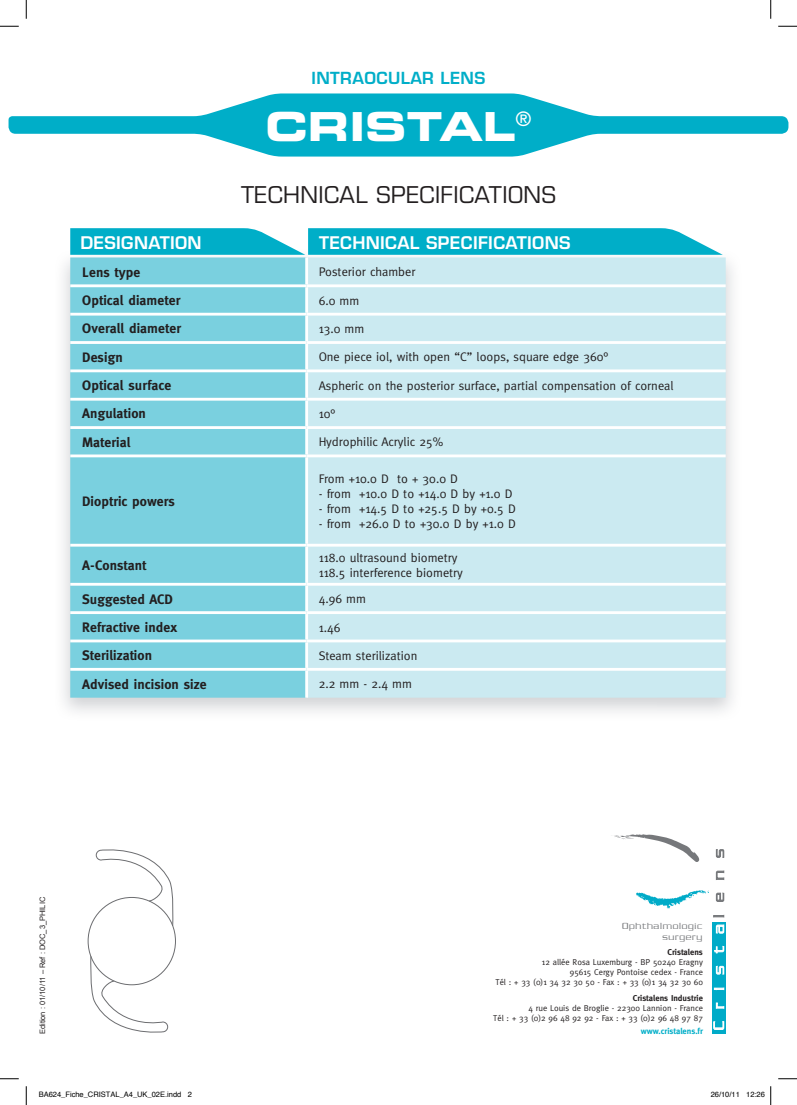
<style>
.page{position:relative;width:797px;height:1105px;background:#fff}
.page>*{position:absolute;margin:0;border:0;box-sizing:border-box;transform-origin:0 0}
.t1{font:40px "Eurostile Bold Extended Two";color:#fff}
.t2{font:22.5px "Eurostile";letter-spacing:.02em;color:#231f20}
.t3{font:600 17px "Eurostile";letter-spacing:.02em;color:#fff}
.t4{font:600 16.25px "Eurostile";letter-spacing:.025em;color:#00aec8}
.t5{font:700 13.75px "Meta";letter-spacing:.005em;color:#231f20}
.t6{font:12.5px/15px "Meta";color:#231f20}
.t7{font:300 9.62px/11.5px "Serpentine";letter-spacing:.075em;color:#76787b;text-align:right}
.t8{font:8.5px/10.2px "Meta";color:#231f20;text-align:right}
.t9{font:700 8.5px "Meta";color:#231f20}
.t10{font:700 8.5px "Meta";color:#00aec8}
.t11{font:7.5px "Helvetica";color:#000}
.t12{font:7.5px "Arial";color:#231f20}
</style>
<div class="page">
<svg style="left:9px;top:93px;width:779px;height:64px;fill:#00aec8"></svg>
<svg style="left:96px;top:849px;width:78px;height:77px"></svg>
<svg style="left:90px;top:955px;width:78px;height:78px"></svg>
<svg style="left:636px;top:890px;width:73px;height:19px"></svg>
<svg style="left:614px;top:834px;width:85px;height:28px"></svg>
<div style="left:711px;top:922px;width:14px;height:112px;background:#00abc8"></div>
<svg style="left:713px;top:1021px;width:11px;height:9px"></svg>
<svg style="left:716px;top:1002px;width:8px;height:7px"></svg>
<svg style="left:714px;top:987px;width:10px;height:3px"></svg>
<svg style="left:716px;top:966px;width:8px;height:8px"></svg>
<svg style="left:714px;top:946px;width:10px;height:7px"></svg>
<svg style="left:716px;top:924px;width:8px;height:9px"></svg>
<svg style="left:713px;top:915px;width:11px;height:2px"></svg>
<svg style="left:716px;top:893px;width:8px;height:9px"></svg>
<svg style="left:716px;top:870px;width:8px;height:10px"></svg>
<svg style="left:716px;top:849px;width:8px;height:9px"></svg>
<img style="left:63px;top:254px;width:670px;height:458px">
<div style="left:70px;top:257px;width:235px;height:441px;background:#7ad0df"></div>
<div style="left:308px;top:257px;width:417px;height:441px;background:#cbeaf1"></div>
<hr style="left:305px;top:257px;width:3px;height:27px;background:#fff">
<hr style="left:70px;top:284px;width:237px;height:3px;background:#fff">
<hr style="left:307px;top:284px;width:418px;height:3px;background:#fff">
<hr style="left:305px;top:287px;width:3px;height:26px;background:#fff">
<hr style="left:70px;top:313px;width:237px;height:3px;background:#fff">
<hr style="left:307px;top:313px;width:418px;height:3px;background:#fff">
<hr style="left:305px;top:316px;width:3px;height:25px;background:#fff">
<hr style="left:70px;top:341px;width:237px;height:3px;background:#fff">
<hr style="left:307px;top:341px;width:418px;height:3px;background:#fff">
<hr style="left:305px;top:344px;width:3px;height:25px;background:#fff">
<hr style="left:70px;top:369px;width:237px;height:3px;background:#fff">
<hr style="left:307px;top:369px;width:418px;height:3px;background:#fff">
<hr style="left:70px;top:398px;width:237px;height:3px;background:#fff">
<hr style="left:307px;top:398px;width:418px;height:3px;background:#fff">
<hr style="left:305px;top:372px;width:3px;height:26px;background:#fff">
<hr style="left:305px;top:401px;width:3px;height:25px;background:#fff">
<hr style="left:70px;top:426px;width:237px;height:3px;background:#fff">
<hr style="left:307px;top:426px;width:418px;height:3px;background:#fff">
<hr style="left:305px;top:429px;width:3px;height:25px;background:#fff">
<hr style="left:70px;top:454px;width:237px;height:3px;background:#fff">
<hr style="left:307px;top:454px;width:418px;height:3px;background:#fff">
<hr style="left:305px;top:457px;width:3px;height:87px;background:#fff">
<hr style="left:70px;top:544px;width:237px;height:3px;background:#fff">
<hr style="left:307px;top:544px;width:418px;height:3px;background:#fff">
<hr style="left:70px;top:583px;width:237px;height:3px;background:#fff">
<hr style="left:307px;top:583px;width:418px;height:3px;background:#fff">
<hr style="left:305px;top:547px;width:3px;height:36px;background:#fff">
<hr style="left:305px;top:586px;width:3px;height:25px;background:#fff">
<hr style="left:70px;top:611px;width:237px;height:3px;background:#fff">
<hr style="left:307px;top:611px;width:418px;height:3px;background:#fff">
<hr style="left:305px;top:614px;width:3px;height:25px;background:#fff">
<hr style="left:70px;top:639px;width:237px;height:3px;background:#fff">
<hr style="left:307px;top:639px;width:418px;height:3px;background:#fff">
<hr style="left:305px;top:642px;width:3px;height:26px;background:#fff">
<hr style="left:70px;top:668px;width:237px;height:3px;background:#fff">
<hr style="left:307px;top:668px;width:418px;height:3px;background:#fff">
<hr style="left:305px;top:671px;width:3px;height:27px;background:#fff">
<svg style="left:70px;top:228px;width:652px;height:27px;background:#18b5cd"></svg>
<svg style="left:0;top:25px;width:19px;height:2px"></svg>
<svg style="left:778px;top:25px;width:19px;height:2px"></svg>
<svg style="left:0;top:1078px;width:19px;height:1px"></svg>
<svg style="left:778px;top:1078px;width:19px;height:1px"></svg>
<svg style="left:25px;top:0;width:2px;height:19px"></svg>
<svg style="left:25px;top:1086px;width:2px;height:19px"></svg>
<svg style="left:770px;top:0;width:1px;height:19px"></svg>
<svg style="left:770px;top:1086px;width:1px;height:19px"></svg>
<h3 class="t4" style="left:311px;top:68px;width:175px">INTRAOCULAR LENS</h3>
<h1 class="t1" style="left:265px;top:98px;width:268px">CRISTAL<sup>®</sup></h1>
<h2 class="t2" style="left:241px;top:181px;width:316px">TECHNICAL SPECIFICATIONS</h2>
<h3 class="t3" style="left:80px;top:232px;width:123px">DESIGNATION</h3>
<h3 class="t3" style="left:319px;top:232px;width:253px">TECHNICAL SPECIFICATIONS</h3>
<p class="t5" style="left:82px;top:264px;width:60px">Lens type</p>
<p class="t6" style="left:319px;top:264px;width:98px">Posterior chamber</p>
<p class="t5" style="left:82px;top:292px;width:99px">Optical diameter</p>
<p class="t6" style="left:319px;top:293px;width:42px">6.0 mm</p>
<p class="t5" style="left:82px;top:321px;width:100px">Overall diameter</p>
<p class="t6" style="left:319px;top:321px;width:47px">13.0 mm</p>
<p class="t5" style="left:82px;top:349px;width:42px">Design</p>
<p class="t6" style="left:319px;top:349px;width:291px">One piece iol, with open “C” loops, square edge 360°</p>
<p class="t5" style="left:82px;top:377px;width:90px">Optical surface</p>
<p class="t6" style="left:319px;top:378px;width:356px">Aspheric on the posterior surface, partial compensation of corneal</p>
<p class="t5" style="left:82px;top:406px;width:65px">Angulation</p>
<p class="t6" style="left:319px;top:406px;width:18px">10°</p>
<p class="t5" style="left:82px;top:434px;width:50px">Material</p>
<p class="t6" style="left:319px;top:434px;width:126px">Hydrophilic Acrylic 25%</p>
<p class="t5" style="left:82px;top:493px;width:94px">Dioptric powers</p>
<p class="t6" style="left:319px;top:471px;width:141px">From +10.0 D to + 30.0 D</p>
<p class="t6" style="left:319px;top:486px;width:195px">- from +10.0 D to +14.0 D by +1.0 D</p>
<p class="t6" style="left:319px;top:501px;width:199px">- from +14.5 D to +25.5 D by +0.5 D</p>
<p class="t6" style="left:319px;top:516px;width:199px">- from +26.0 D to +30.0 D by +1.0 D</p>
<p class="t5" style="left:82px;top:557px;width:66px">A-Constant</p>
<p class="t6" style="left:319px;top:550px;width:146px">118.0 ultrasound biometry<br>118.5 interference biometry</p>
<p class="t5" style="left:82px;top:591px;width:92px">Suggested ACD</p>
<p class="t6" style="left:319px;top:591px;width:49px">4.96 mm</p>
<p class="t5" style="left:82px;top:619px;width:96px">Refractive index</p>
<p class="t6" style="left:319px;top:620px;width:23px">1.46</p>
<p class="t5" style="left:82px;top:648px;width:71px">Sterilization</p>
<p class="t6" style="left:319px;top:648px;width:100px">Steam sterilization</p>
<p class="t5" style="left:82px;top:676px;width:126px">Advised incision size</p>
<p class="t6" style="left:319px;top:676px;width:95px">2.2 mm - 2.4 mm</p>
<p class="t12" style="left:37px;top:1034px;width:139px;rotate:-90deg">Edition : 01/10/11 – Ref : DOC_3_PHILIC</p>
<p class="t7" style="left:622px;top:920px;width:82px">Ophthalmologic surgery</p>
<p class="t9" style="left:667px;top:947px;width:37px">Cristalens</p>
<p class="t8" style="left:495px;top:957px;width:209px">12 allée Rosa Luxemburg - BP 50240 Eragny<br>95615 Cergy Pontoise cedex - France<br>Tél : + 33 (0)1 34 32 30 50 - Fax : + 33 (0)1 34 32 30 60</p>
<p class="t9" style="left:633px;top:993px;width:72px">Cristalens Industrie</p>
<p class="t8" style="left:493px;top:1003px;width:211px">4 rue Louis de Broglie - 22300 Lannion - France<br>Tél : + 33 (0)2 96 48 92 92 - Fax : + 33 (0)2 96 48 97 87</p>
<p class="t10" style="left:640px;top:1026px;width:64px">www.cristalens.fr</p>
<p class="t11" style="left:39px;top:1089px;width:154px">BA624_Fiche_CRISTAL_A4_UK_02E.indd 2</p>
<p class="t11" style="left:710px;top:1089px;width:56px">26/10/11 12:26</p>
</div>
